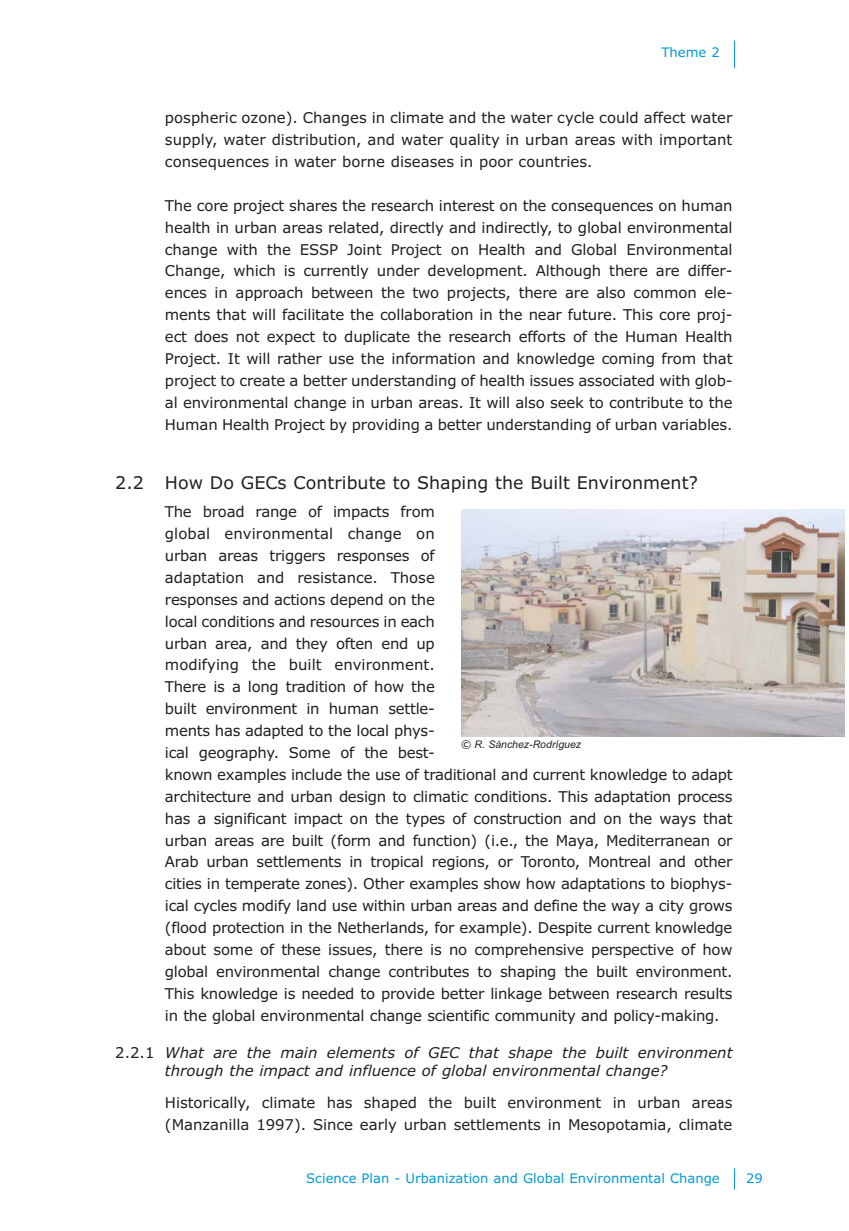
<style>
.page{position:relative;width:849px;height:1231px;background:#fff}
.page>*{position:absolute;margin:0;border:0;box-sizing:border-box;transform-origin:0 0}
.t1{font:17.5px "Verdana";color:#231f20}
.t2{font:14.88px/21.9px "Verdana";letter-spacing:-.02em;color:#231f20;text-align:justify}
.t3{font:italic 14.88px/17.8px "Verdana";color:#231f20}
.t4{font:13.12px "Verdana";color:#0099d7}
.t5{font:italic 10.5px "Arial";color:#231f20}
.s1{font-style:normal}
.s2{font-family:"Verdana"}
</style>
<div class="page">
<svg style="left:733px;top:41px;width:1px;height:27px"></svg>
<svg style="left:733px;top:1169px;width:1px;height:20px"></svg>
<img style="left:461px;top:510px;width:383px;height:226px">
<p class="t4" style="left:661px;top:47px;width:60px">Theme 2</p>
<p class="t2" style="left:165px;top:108px;width:569px">pospheric ozone). Changes in climate and the water cycle could affect water supply, water distribution, and water quality in urban areas with important consequences in water borne diseases in poor countries.</p>
<p class="t2" style="left:165px;top:196px;width:569px">The core project shares the research interest on the consequences on human health in urban areas related, directly and indirectly, to global environmental change with the ESSP Joint Project on Health and Global Environmental Change, which is currently under development. Although there are differ&shy;ences in approach between the two projects, there are also common ele&shy;ments that will facilitate the collaboration in the near future. This core proj&shy;ect does not expect to duplicate the research efforts of the Human Health Project. It will rather use the information and knowledge coming from that project to create a better understanding of health issues associated with glob&shy;al environmental change in urban areas. It will also seek to contribute to the Human Health Project by providing a better understanding of urban variables.</p>
<p class="t1" style="left:115px;top:476px;width:584px">2.2 How Do GECs Contribute to Shaping the Built Environment?</p>
<p class="t2" style="left:165px;top:502px;width:569px;text-align:left">The broad range of impacts from<br>global environmental change on<br>urban areas triggers responses of<br>adaptation and resistance. Those<br>responses and actions depend on the<br>local conditions and resources in each<br>urban area, and they often end up<br>modifying the built environment.<br>There is a long tradition of how the<br>built environment in human settle-<br>ments has adapted to the local phys-<br>ical geography. Some of the best-<br>known examples include the use of traditional and current knowledge to adapt architecture and urban design to climatic conditions. This adaptation process has a significant impact on the types of construction and on the ways that urban areas are built (form and function) (i.e., the Maya, Mediterranean or Arab urban settlements in tropical regions, or Toronto, Montreal and other cities in temperate zones). Other examples show how adaptations to biophys&shy;ical cycles modify land use within urban areas and define the way a city grows (flood protection in the Netherlands, for example). Despite current knowledge about some of these issues, there is no comprehensive perspective of how global environmental change contributes to shaping the built environment.<br>This knowledge is needed to provide better linkage between research results in the global environmental change scientific community and policy-making.</p>
<p class="t3" style="left:165px;top:1045px;width:569px;text-indent:-50px"><span class="s1">2.2.1</span> What are the main elements of GEC that shape the built environment through the impact and influence of global environmental change?</p>
<p class="t2" style="left:165px;top:1093px;width:569px">Historically, climate has shaped the built environment in urban areas (Manzanilla 1997). Since early urban settlements in Mesopotamia, climate</p>
<p class="t5" style="left:461px;top:740px;width:122px"><span class="s2">©</span> R. Sánchez-Rodríguez</p>
<p class="t4" style="left:306px;top:1172px;width:415px">Science Plan - Urbanization and Global Environmental Change</p>
<p class="t4" style="left:745px;top:1172px;width:18px">29</p>
</div>
